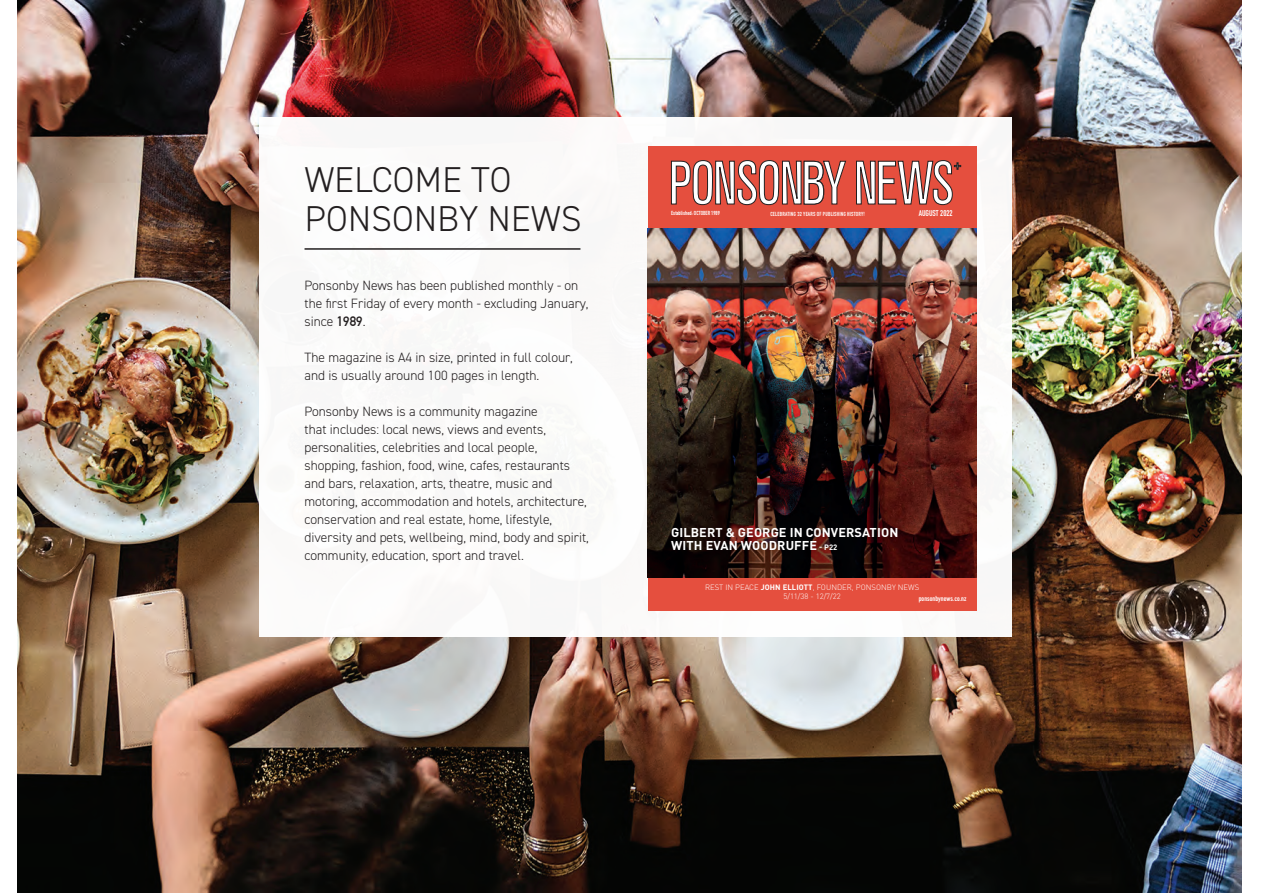
<style>
.page{position:relative;width:1263px;height:893px;background:#fff}
.page>*{position:absolute;margin:0;border:0;box-sizing:border-box;transform-origin:0 0}
.t1{font:300 36px/39px "DIN2014";letter-spacing:.01em;color:#231f20}
.t2{font:300 13.5px/18px "DIN2014";color:#231f20}
.t3{font:700 12.75px/13.2px "DIN Pro";letter-spacing:.01em;color:#fff}
.t4{font:700 8.25px "DIN Condensed";color:#fff}
.t5{font:300 7.8px/9.3px "DIN";color:#fff;text-align:center}
.t6{font:700 7.2px "DIN Condensed";letter-spacing:.01em;color:#fff}
.t7{font:700 5.85px "DIN Condensed";letter-spacing:.025em;color:#fff}
.t8{font:700 5.85px "DIN Condensed";color:#fff}
.s1{font-family:"DIN Alternate";font-weight:700}
.s2{font-size:7.8px}
.s3{font-family:"DIN Pro";font-weight:700}
</style>
<div class="page">
<img style="left:17px;top:0;width:1225px;height:893px">
<div style="left:259px;top:117px;width:753px;height:520px;background:#fff"></div>
<hr style="left:304px;top:248px;width:276px;height:2px;background:#231f20">
<div style="left:648px;top:572px;width:328px;height:39px;background:#e54f3e"></div>
<div style="left:648px;top:146px;width:328px;height:85px;background:#e54f3e"></div>
<img style="left:648px;top:229px;width:328px;height:348px">
<svg style="left:856px;top:160px;width:105px;height:45px"></svg>
<svg style="left:671px;top:160px;width:175px;height:45px"></svg>
<h1 class="t1" style="left:305px;top:160px;width:278px">WELCOME TO<br>PONSONBY NEWS</h1>
<p class="t2" style="left:304px;top:277px;width:285px">Ponsonby News has been published monthly - on the first Friday of every month - excluding January, since <span class="s1">1989</span>.</p>
<p class="t2" style="left:304px;top:349px;width:270px">The magazine is A4 in size, printed in full colour, and is usually around 100 pages in length.</p>
<p class="t2" style="left:304px;top:403px;width:286px">Ponsonby News is a community magazine<br>that includes: local news, views and events, personalities, celebrities and local people, shopping, fashion, food, wine, cafes, restaurants and bars, relaxation, arts, theatre, music and motoring, accommodation and hotels, architecture, conservation and real estate, home, lifestyle, diversity and pets, wellbeing, mind, body and spirit, community, education, sport and travel.</p>
<p class="t8" style="left:671px;top:209px;width:50px">Established: OCTOBER 1989</p>
<p class="t7" style="left:770px;top:209px;width:96px">CELEBRATING 32 YEARS OF PUBLISHING HISTORY!</p>
<p class="t4" style="left:919px;top:207px;width:35px">AUGUST 2022</p>
<p class="t3" style="left:671px;top:525px;width:229px">GILBERT &amp; GEORGE IN CONVERSATION<br>WITH EVAN WOODRUFFE <span class="s2">- P22</span></p>
<p class="t5" style="left:705px;top:582px;width:216px">REST IN PEACE <span class="s3">JOHN ELLIOTT</span>, FOUNDER, PONSONBY NEWS<br>5/11/38 - 12/7/22</p>
<p class="t6" style="left:919px;top:594px;width:49px">ponsonbynews.co.nz</p>
</div>
